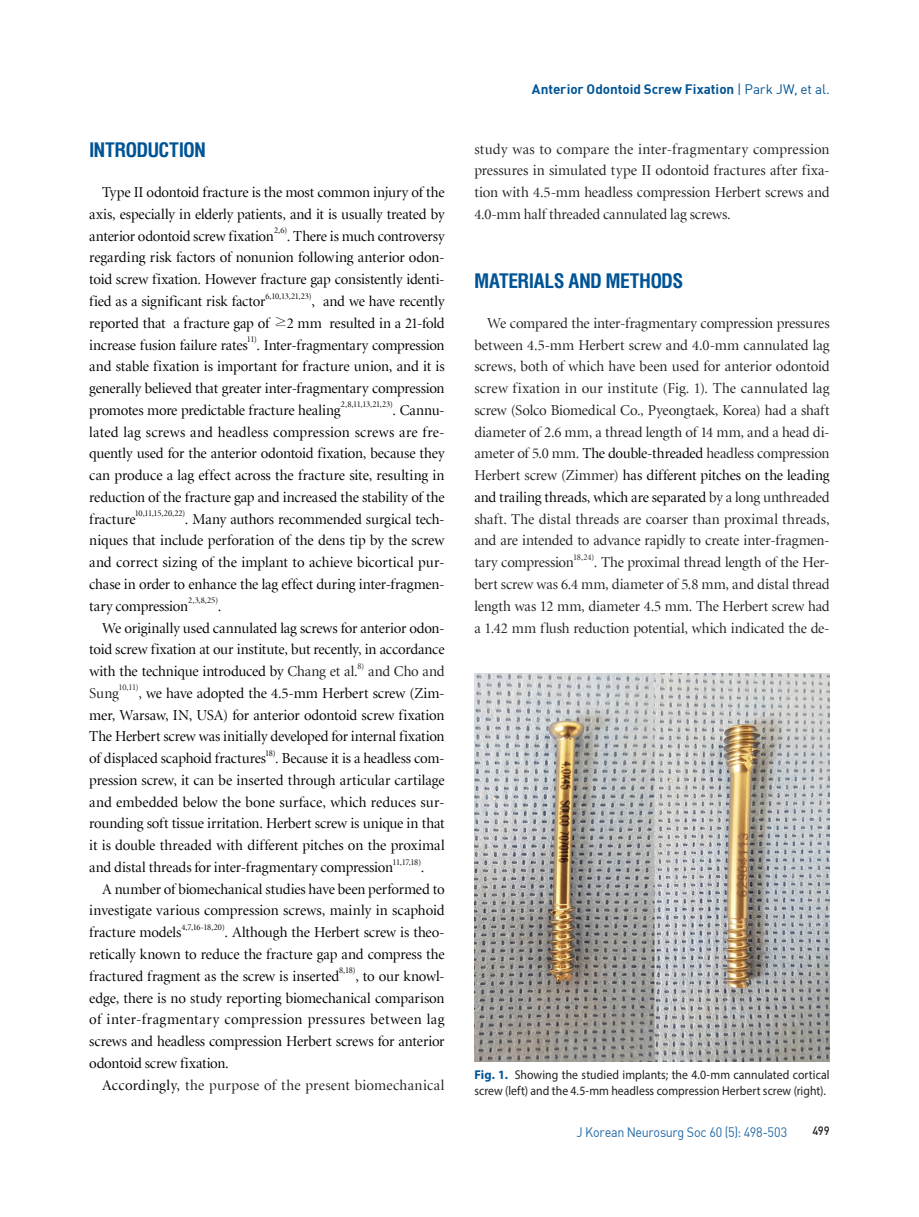
<style>
.page{position:relative;width:919px;height:1217px;background:#fff}
.page>*{position:absolute;margin:0;border:0;box-sizing:border-box;transform-origin:0 0}
.큰타이틀{font:700 condensed 19.5px "Helvetica";letter-spacing:-.04em;color:#005495}
.본문_영문_-s{font:15px/21.8px "Minion LT Display";letter-spacing:-.01em;color:#000;text-align:justify}
.본문_영문_-s-2{font:15px/21.8px "Minion LT Display";color:#231f20;text-align:justify}
.본문_영문_-s-3{font:15px "Minion LT Display";letter-spacing:.02em;color:#231f20}
.t1{font:700 13.5px "DIN";letter-spacing:-.005em;color:#005495}
.t2{font:13.5px "DIN";letter-spacing:-.02em;color:#2369a5;scale:.93 1}
.표와그림제목-s{font:12.75px/16.5px "Myriad Pro";letter-spacing:.005em;color:#231f20;scale:.92 1}
.t3{font:12px "Dinmed";color:#231f20;scale:.93 1}
.본문_영문_-s-4{font:8.7px "Minion LT Display";letter-spacing:-.04em;color:#000}
.본문_영문_-s-5{font:8.7px "Minion LT Display";letter-spacing:-.04em;color:#231f20}
.s1{font-family:"Adobe Myungjo Std";font-weight:500}
.s2{color:#231f20}
.s3{color:#000}
.s4{font-weight:400}
.s5{font-weight:700;color:#005495}
</style>
<div class="page">
<img style="left:474px;top:673px;width:355px;height:388px">
<p class="큰타이틀" style="left:89px;top:137px;width:119px">INTRODUCTION</p>
<p class="본문_영문_-s" style="left:89px;top:182px;width:357px;text-indent:13px">Type II odontoid fracture is the most common injury of the axis, especially in elderly patients, and it is usually treated by anterior odontoid screw fixation</p>
<p class="본문_영문_-s-4" style="left:274px;top:226px;width:15px">2,6)</p>
<p class="본문_영문_-s" style="left:89px;top:225px;width:357px;text-indent:198px">. There is much controversy regarding risk factors of nonunion following anterior odon&shy;toid screw fixation. However fracture gap consistently identi&shy;fied as a significant risk factor</p>
<p class="본문_영문_-s-4" style="left:265px;top:291px;width:48px">6,10,13,21,23)</p>
<p class="본문_영문_-s" style="left:89px;top:291px;width:357px;text-indent:222px">, and we have recently reported that a fracture gap of <span class="s1">≥</span>2 mm resulted in a 21-fold increase fusion failure rates</p>
<p class="본문_영문_-s-4" style="left:247px;top:335px;width:12px">11)</p>
<p class="본문_영문_-s" style="left:89px;top:334px;width:357px;text-indent:167px">. Inter-fragmentary compression and stable fixation is important for fracture union, and it is generally believed that greater inter-fragmentary compression promotes more predictable fracture healing</p>
<p class="본문_영문_-s-4" style="left:341px;top:400px;width:54px">2,8,11,13,21,23)</p>
<p class="본문_영문_-s" style="left:89px;top:399px;width:357px;text-indent:303px">. Cannu&shy;lated lag screws and headless compression screws are fre&shy;quently used for the anterior odontoid fixation, because they can produce a lag effect across the fracture site, resulting in reduction of the fracture gap and increased the stability of the fracture</p>
<p class="본문_영문_-s-4" style="left:135px;top:509px;width:52px">10,11,15,20,22)</p>
<p class="본문_영문_-s" style="left:89px;top:508px;width:357px;text-indent:96px">. Many authors recommended surgical tech&shy;niques that include perforation of the dens tip by the screw and correct sizing of the implant to achieve bicortical pur&shy;chase in order to enhance the lag effect during inter-fragmen&shy;tary compression</p>
<p class="본문_영문_-s-4" style="left:188px;top:596px;width:31px">2,3,8,25)</p>
<p class="본문_영문_-s" style="left:218px;top:595px;width:5px">.</p>
<p class="본문_영문_-s" style="left:89px;top:617px;width:357px;text-indent:13px">We originally used cannulated lag screws for anterior odon&shy;toid screw fixation at our institute, but recently, in accordance with the technique introduced by <span class="s2">Chang et al.</span></p>
<p class="본문_영문_-s-5" style="left:357px;top:661px;width:8px">8)</p>
<p class="본문_영문_-s-2" style="left:368px;top:660px;width:78px">and Cho and</p>
<p class="본문_영문_-s-2" style="left:89px;top:682px;width:31px">Sung</p>
<p class="본문_영문_-s-5" style="left:118px;top:683px;width:22px">10,11)</p>
<p class="본문_영문_-s" style="left:89px;top:682px;width:357px;text-indent:49px"><span class="s2">,</span> we have adopted the 4.5-mm Herbert screw (Zim&shy;mer, Warsaw, IN, USA) for anterior odontoid screw fixation The Herbert screw was initially developed for internal fixation of displaced scaphoid fractures</p>
<p class="본문_영문_-s-4" style="left:265px;top:748px;width:12px">18)</p>
<p class="본문_영문_-s" style="left:89px;top:747px;width:357px;text-indent:186px">. Because it is a headless com&shy;pression screw, it can be inserted through articular cartilage and embedded below the bone surface, which reduces sur&shy;rounding soft tissue irritation. Herbert screw is unique in that it is double threaded with different pitches on the proximal and distal threads for inter-fragmentary compression</p>
<p class="본문_영문_-s-4" style="left:392px;top:857px;width:30px">11,17,18)</p>
<p class="본문_영문_-s" style="left:420px;top:856px;width:5px">.</p>
<p class="본문_영문_-s" style="left:89px;top:878px;width:357px;text-indent:13px">A number of biomechanical studies have been performed to investigate various compression screws, mainly in scaphoid fracture models</p>
<p class="본문_영문_-s-4" style="left:181px;top:922px;width:45px">4,7,16-18,20)</p>
<p class="본문_영문_-s" style="left:89px;top:921px;width:357px;text-indent:135px">. Although the Herbert screw is theo&shy;retically known to reduce the fracture gap and compress the fractured fragment as the screw is inserted</p>
<p class="본문_영문_-s-4" style="left:339px;top:966px;width:18px">8,18)</p>
<p class="본문_영문_-s" style="left:89px;top:965px;width:357px;text-indent:266px">, to our knowl&shy;edge, there is no study reporting biomechanical comparison of inter-fragmentary compression pressures between lag screws and headless compression Herbert screws for anterior odontoid screw fixation.</p>
<p class="본문_영문_-s-3" style="left:102px;top:1077px;width:344px"><span class="s3">Accordingly,</span> the purpose of the present biomechanical</p>
<p class="t1" style="left:532px;top:80px;width:299px">Anterior Odontoid Screw Fixation <span class="s4">| Park JW, et al.</span></p>
<p class="본문_영문_-s-2" style="left:474px;top:138px;width:357px">study was to compare the inter-fragmentary compression pressures in simulated type II odontoid fractures after fixa&shy;tion with 4.5-mm headless compression Herbert screws and 4.0-mm half threaded cannulated lag screws.</p>
<p class="큰타이틀" style="left:474px;top:268px;width:211px">MATERIALS AND METHODS</p>
<p class="본문_영문_-s-2" style="left:474px;top:312px;width:357px;text-indent:13px">We compared the inter-fragmentary compression pressures between 4.5-mm Herbert screw and 4.0-mm cannulated lag screws, both of which have been used for anterior odontoid screw fixation in our institute (Fig. 1). The cannulated lag screw (Solco Biomedical Co., Pyeongtaek, Korea) had a shaft diameter of 2.6 mm, a thread length of 14 mm, and a head di&shy;ameter of 5.0 mm. <span class="s3">The double-threaded</span> headless compression Herbert screw (Zimmer) <span class="s3">has different pitches on the leading and trailing threads, which are separated</span> by a long unthreaded shaft. The distal threads are coarser than proximal threads, and are intended to advance rapidly to create inter-fragmen&shy;tary compression</p>
<p class="본문_영문_-s-5" style="left:573px;top:552px;width:23px">18,24)</p>
<p class="본문_영문_-s-2" style="left:474px;top:552px;width:357px;text-indent:120px">. The proximal thread length of the Her&shy;bert screw was 6.4 mm, diameter of 5.8 mm, and distal thread length was 12 mm, diameter 4.5 mm. The Herbert screw had a 1.42 mm flush reduction potential, which indicated the de-</p>
<p class="표와그림제목-s" style="left:474px;top:1065px;width:387px"><span class="s5">Fig. 1.</span> Showing the studied implants; the 4.0-mm cannulated cortical screw (left) and the 4.5-mm headless compression Herbert screw (right).</p>
<p class="t2" style="left:576px;top:1123px;width:228px">J Korean Neurosurg Soc 60 (5): 498-503</p>
<p class="t3" style="left:812px;top:1122px;width:20px">499</p>
</div>
